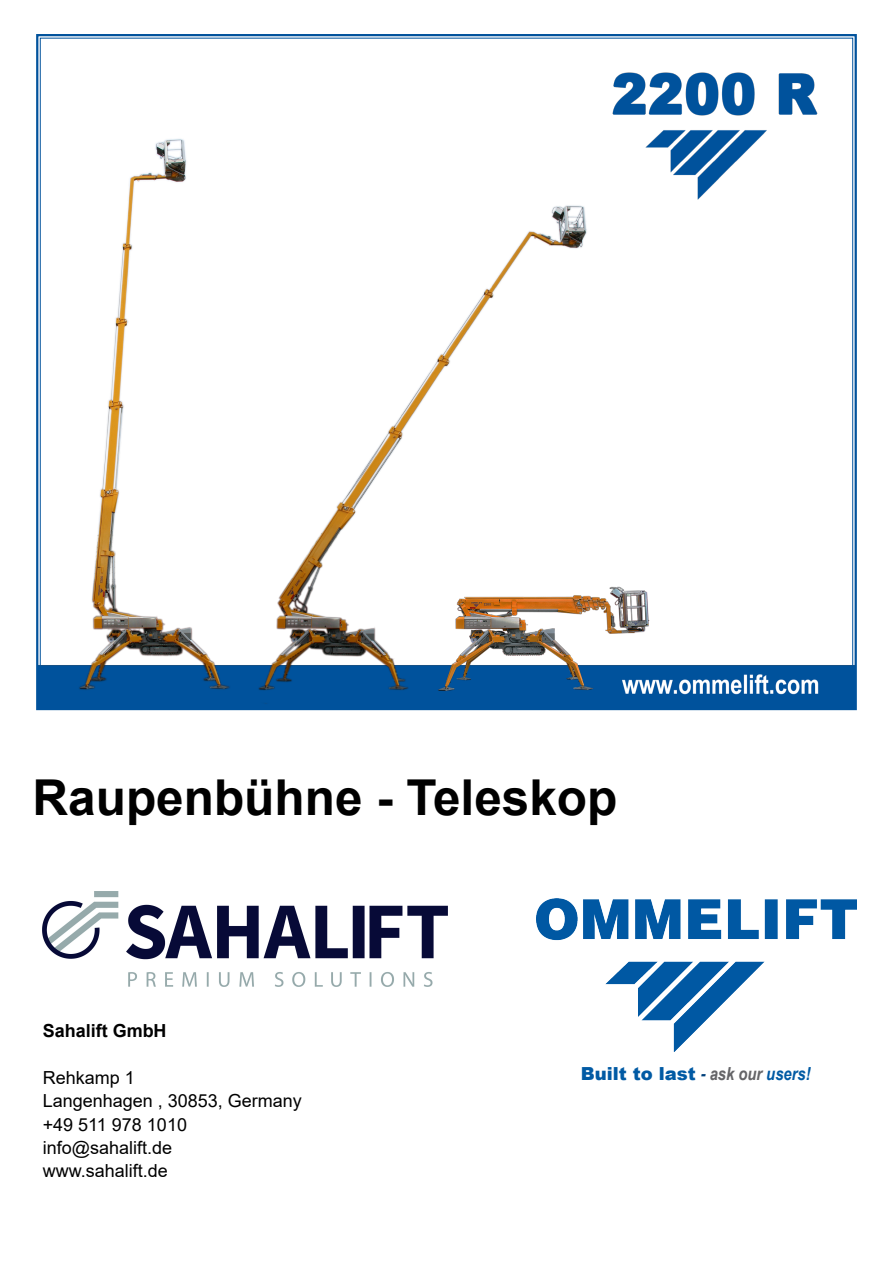
<style>
.page{position:relative;width:893px;height:1263px;background:#fff}
.page>*{position:absolute;margin:0;border:0;box-sizing:border-box;transform-origin:0 0}
.t1{font:700 49.5px "Arial";color:#000}
.t2{font:18px/23.4px "Arial";color:#000}
.t3{font:900 18px "Arial";color:#015aa4}
.t4{font:700 18px "Arial";color:#000}
.s1{font-family:"Arial Narrow";font-weight:700;font-style:italic;color:#00407b}
.s2{font-family:"Arial Narrow";font-weight:700;font-style:italic;color:#656568}
.s3{font-family:"Arial Narrow";font-weight:700;font-style:italic}
</style>
<div class="page">
<svg style="left:36px;top:34px;width:821px;height:677px"></svg>
<img style="left:536px;top:898px;width:321px;height:153px">
<img style="left:43px;top:891px;width:405px;height:96px">
<p class="t1" style="left:33px;top:763px;width:586px">Raupenbühne - Teleskop</p>
<p class="t4" style="left:43px;top:1021px;width:125px">Sahalift GmbH</p>
<p class="t2" style="left:43px;top:1065px;width:261px">Rehkamp 1<br>Langenhagen , 30853, Germany +49 511 978 1010 info@sahalift.de<br>www.sahalift.de</p>
<p class="t3" style="left:581px;top:1062px;width:231px">Built to last <span class="s1">-</span> <span class="s2">ask our</span> <span class="s3">users!</span></p>
</div>
